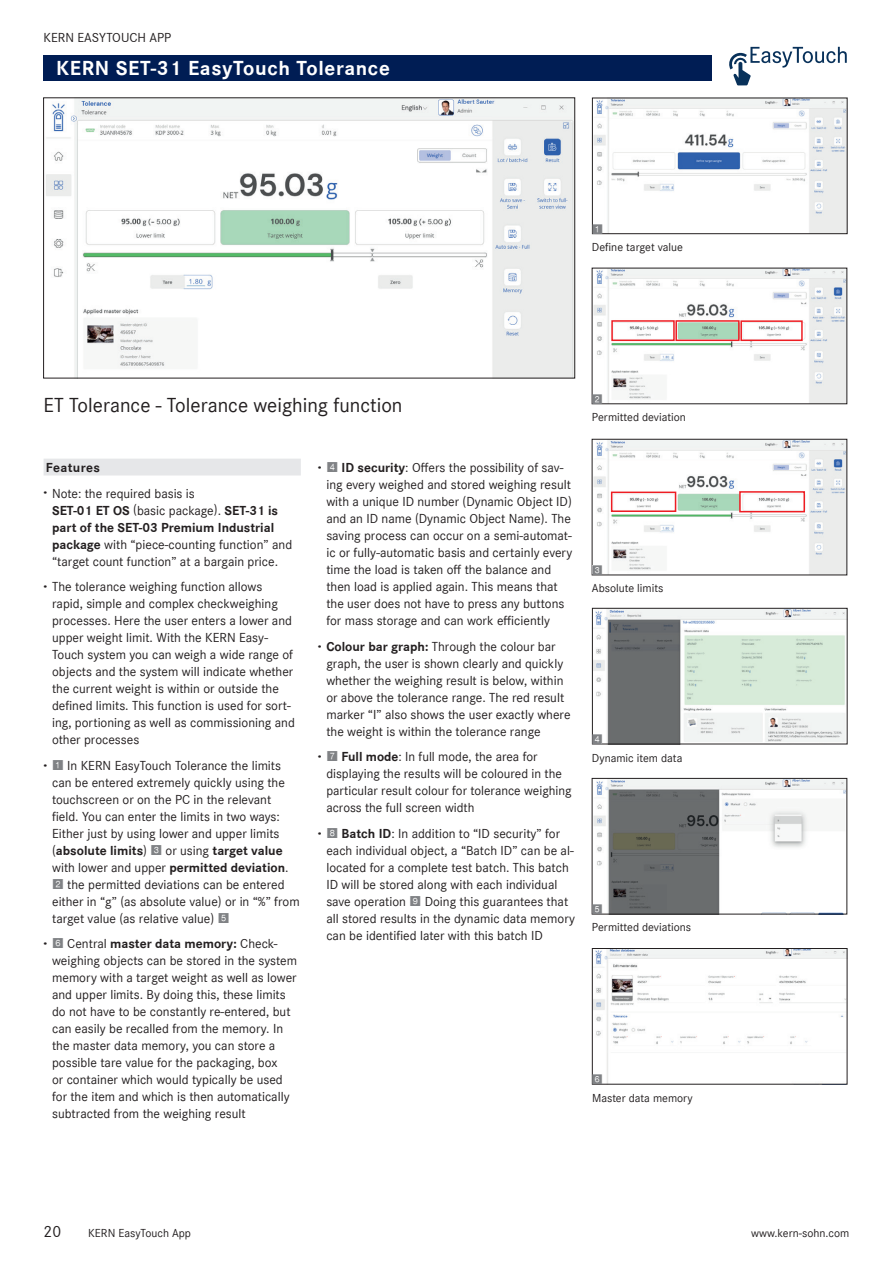
<style>
.page{position:relative;width:893px;height:1263px;background:#fff}
.page>*{position:absolute;margin:0;border:0;box-sizing:border-box;transform-origin:0 0}
.t1{font:21px "Corporate S Pro";color:#231f20}
.t2{font:700 21px "Corporate S Pro";letter-spacing:.03em;color:#fff}
.t3{font:16.5px "Corporate S Pro";color:#231f20}
.t4{font:13.5px/17px "Corporate S Pro";color:#231f20}
.t5{font:13.05px "Square Frame Neg";color:#808285}
.t6{font:12px "Corporate S Pro";color:#231f20}
.s1{font-weight:700}
.s2{font-weight:800}
.s3{font-family:"Square Frame Neg";color:#808285}
</style>
<div class="page">
<svg style="left:729px;top:47px;width:118px;height:38px"></svg>
<img style="left:46px;top:100px;width:527px;height:276px">
<div style="left:43px;top:98px;width:532px;height:280px;border:1px solid #231f20"></div>
<img style="left:594px;top:100px;width:251px;height:132px">
<div style="left:592px;top:98px;width:255px;height:136px;border:1px solid #231f20"></div>
<div style="left:594px;top:225px;width:7px;height:8px;background:#fff"></div>
<img style="left:594px;top:270px;width:251px;height:132px">
<div style="left:611px;top:320px;width:64px;height:21px;border:2px solid #ee1d23"></div>
<div style="left:675px;top:320px;width:65px;height:21px;border:2px solid #ee1d23"></div>
<div style="left:740px;top:320px;width:63px;height:21px;border:2px solid #ee1d23"></div>
<div style="left:593px;top:395px;width:8px;height:9px;background:#fff"></div>
<img style="left:594px;top:441px;width:251px;height:132px">
<div style="left:592px;top:439px;width:255px;height:136px;border:1px solid #231f20"></div>
<div style="left:611px;top:492px;width:65px;height:20px;border:2px solid #ee1d23"></div>
<div style="left:739px;top:491px;width:66px;height:21px;border:2px solid #ee1d23"></div>
<div style="left:593px;top:565px;width:8px;height:9px;background:#fff"></div>
<img style="left:594px;top:610px;width:251px;height:132px">
<div style="left:592px;top:608px;width:255px;height:136px;border:1px solid #231f20"></div>
<div style="left:593px;top:735px;width:8px;height:8px;background:#fff"></div>
<img style="left:594px;top:780px;width:251px;height:132px">
<div style="left:592px;top:778px;width:255px;height:136px;border:1px solid #231f20"></div>
<div style="left:593px;top:905px;width:7px;height:8px;background:#fff"></div>
<img style="left:594px;top:950px;width:251px;height:132px">
<div style="left:592px;top:948px;width:255px;height:136px;border:1px solid #231f20"></div>
<div style="left:593px;top:1074px;width:8px;height:9px;background:#fff"></div>
<div style="left:43px;top:55px;width:669px;height:26px;background:#001d54"></div>
<div style="left:44px;top:459px;width:257px;height:16px;background:#e6e7e9"></div>
<p class="t4" style="left:44px;top:28px;width:129px">KERN EASYTOUCH APP</p>
<h1 class="t2" style="left:56px;top:52px;width:335px">KERN SET-31 EasyTouch Tolerance</h1>
<p class="t5" style="left:592px;top:221px;width:13px">1</p>
<p class="t6" style="left:592px;top:239px;width:93px">Define target value</p>
<h1 class="t1" style="left:44px;top:390px;width:360px">ET Tolerance - Tolerance weighing function</h1>
<p class="t4" style="left:44px;top:454px;width:153px;line-height:25.5px"><span class="s1">Features<br></span><span class="s2">·</span> Note: the required basis is</p>
<p class="t4" style="left:52px;top:501px;width:242px"><span class="s1">SET-01 ET OS</span> (basic package). <span class="s1">SET-31 is part of the SET-03 Premium Industrial package</span> with “piece-counting function” and “target count function” at a bargain price.</p>
<p class="t4" style="left:52px;top:577px;width:244px;text-indent:-9px"><span class="s2">·</span> The tolerance weighing function allows rapid, simple and complex checkweighing processes. Here the user enters a lower and upper weight limit. With the KERN Easy-Touch system you can weigh a wide range of objects and the system will indicate whether the current weight is within or outside the defined limits. This function is used for sort&shy;ing, portioning as well as commissioning and other processes</p>
<p class="t4" style="left:52px;top:756px;width:249px;text-indent:-9px"><span class="s2">·</span> <span class="s3">1</span> In KERN EasyTouch Tolerance the limits can be entered extremely quickly using the touchscreen or on the PC in the relevant field. You can enter the limits in two ways:<br>Either just by using lower and upper limits (<span class="s1">absolute limits</span>) <span class="s3">3</span> or using <span class="s1">target value </span>with lower and upper <span class="s1">permitted deviation</span>.<br><span class="s3">2</span> the permitted deviations can be entered either in “g” (as absolute value) or in “%” from target value (as relative value) <span class="s3">5</span></p>
<p class="t4" style="left:52px;top:934px;width:247px;text-indent:-9px"><span class="s2">·</span> <span class="s3">6</span> Central <span class="s1">master data memory:</span> Check&shy;weighing objects can be stored in the system memory with a target weight as well as lower and upper limits. By doing this, these limits do not have to be constantly re-entered, but can easily be recalled from the memory. In the master data memory, you can store a possible tare value for the packaging, box<br>or container which would typically be used for the item and which is then automatically subtracted from the weighing result</p>
<p class="t4" style="left:326px;top:458px;width:248px;text-indent:-9px"><span class="s2">·</span> <span class="s3">4</span> <span class="s1">ID security</span>: Offers the possibility of sav&shy;ing every weighed and stored weighing result with a unique ID number (Dynamic Object ID) and an ID name (Dynamic Object Name). The saving process can occur on a semi-automat&shy;ic or fully-automatic basis and certainly every time the load is taken off the balance and then load is applied again. This means that the user does not have to press any buttons for mass storage and can work efficiently</p>
<p class="t4" style="left:326px;top:637px;width:246px;text-indent:-9px"><span class="s2">·</span> <span class="s1">Colour bar graph:</span> Through the colour bar graph, the user is shown clearly and quickly whether the weighing result is below, within or above the tolerance range. The red result marker “I” also shows the user exactly where the weight is within the tolerance range</p>
<p class="t4" style="left:326px;top:747px;width:247px;text-indent:-8px"><span class="s2">·</span> <span class="s3">7</span> <span class="s1">Full mode</span>: In full mode, the area for displaying the results will be coloured in the particular result colour for tolerance weighing across the full screen width</p>
<p class="t4" style="left:326px;top:824px;width:250px;text-indent:-9px"><span class="s2">·</span> <span class="s3">8</span> <span class="s1">Batch ID</span>: In addition to “ID security” for each individual object, a “Batch ID” can be al&shy;located for a complete test batch. This batch ID will be stored along with each individual save operation <span class="s3">9</span> Doing this guarantees that all stored results in the dynamic data memory can be identified later with this batch ID</p>
<p class="t5" style="left:591px;top:391px;width:13px">2</p>
<p class="t6" style="left:592px;top:409px;width:96px">Permitted deviation</p>
<p class="t5" style="left:591px;top:563px;width:13px">3</p>
<p class="t6" style="left:592px;top:579px;width:73px">Absolute limits</p>
<p class="t5" style="left:592px;top:732px;width:13px">4</p>
<p class="t6" style="left:592px;top:749px;width:92px">Dynamic item data</p>
<p class="t5" style="left:591px;top:902px;width:13px">5</p>
<p class="t6" style="left:592px;top:918px;width:101px">Permitted deviations</p>
<p class="t5" style="left:592px;top:1072px;width:13px">6</p>
<p class="t6" style="left:592px;top:1089px;width:102px">Master data memory</p>
<p class="t3" style="left:44px;top:1220px;width:19px">20</p>
<p class="t6" style="left:88px;top:1225px;width:104px">KERN EasyTouch App</p>
<p class="t6" style="left:751px;top:1225px;width:100px">www.kern-sohn.com</p>
</div>
